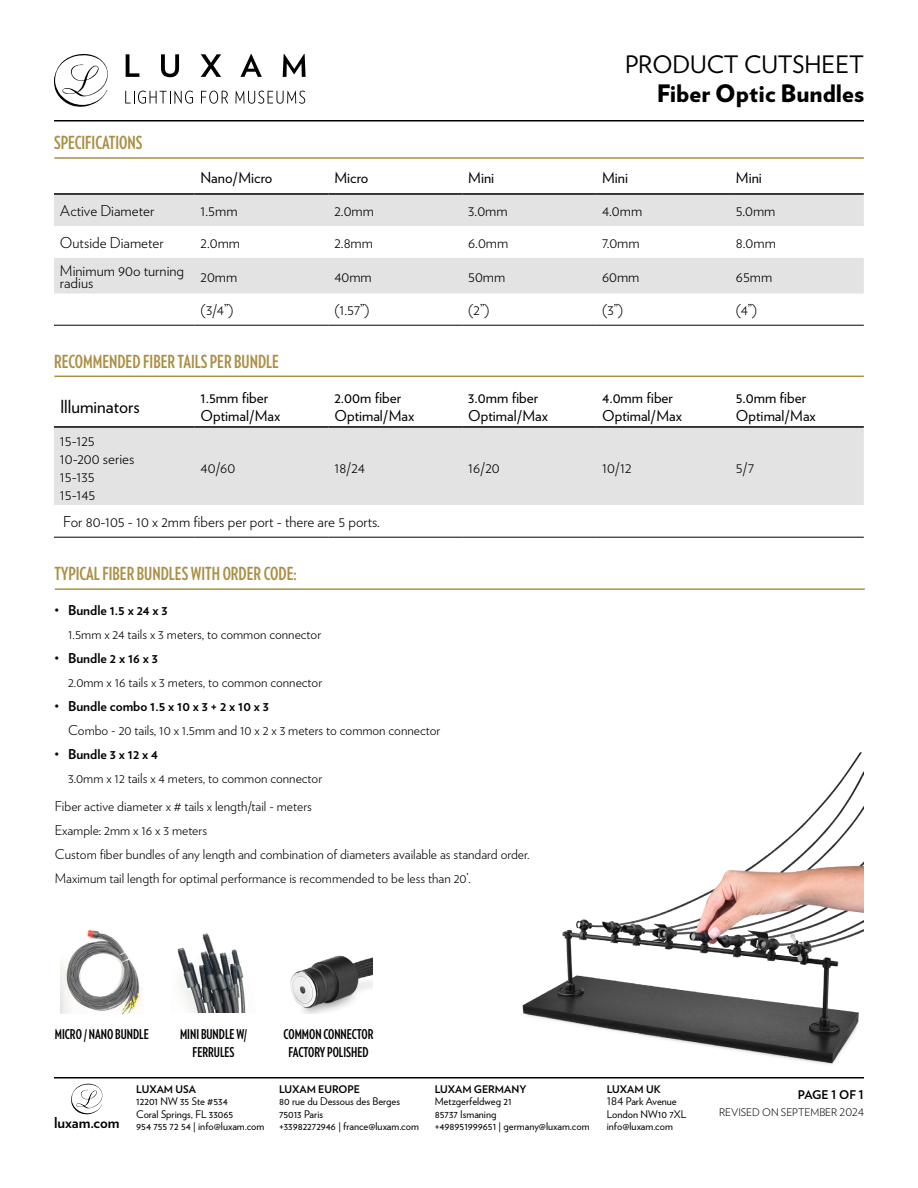
<style>
.page{position:relative;width:918px;height:1188px;background:#fff}
.page>*{position:absolute;margin:0;border:0;box-sizing:border-box;transform-origin:0 0}
.t1{font:900 24px "Verlag";color:#000}
.t2{font:24px "Verlag";color:#000}
.t3{font:700 18px "Verlag Compressed";color:#aa8f45}
.t4{font:18px "Verlag";color:#000}
.t5{font:300 15px/18px "Verlag";color:#000}
.t6{font:15px/18px "Verlag";color:#000}
.t7{font:700 15px "Verlag";color:#000}
.t8{font:300 13.5px/24px "Verlag";color:#000}
.t9{font:700 13.5px/18px "Verlag Compressed";color:#000;text-align:center}
.t10{font:700 12px "Verlag";letter-spacing:-.015em;color:#000}
.t11{font:10.5px/12.6px "Verlag";color:#000}
.t12{font:700 10.5px "Verlag";color:#000}
.t13{font:300 10.5px "Verlag";color:#000}
.s1{font-weight:700}
</style>
<div class="page">
<svg style="left:54px;top:54px;width:54px;height:53px"></svg>
<svg style="left:126px;top:54px;width:13px;height:23px"></svg>
<svg style="left:161px;top:54px;width:18px;height:23px"></svg>
<svg style="left:201px;top:54px;width:20px;height:23px"></svg>
<svg style="left:240px;top:54px;width:22px;height:23px"></svg>
<svg style="left:283px;top:54px;width:23px;height:23px"></svg>
<svg style="left:125px;top:91px;width:68px;height:13px"></svg>
<svg style="left:201px;top:91px;width:27px;height:13px"></svg>
<svg style="left:235px;top:91px;width:70px;height:13px"></svg>
<hr style="left:54px;top:120px;width:810px;height:2px;background:#000">
<hr style="left:54px;top:1077px;width:810px;height:1px;background:#000">
<svg style="left:71px;top:1084px;width:31px;height:30px"></svg>
<hr style="left:54px;top:157px;width:810px;height:2px;background:#aa8f45">
<hr style="left:54px;top:376px;width:810px;height:1px;background:#aa8f45">
<div style="left:54px;top:195px;width:810px;height:31px;background:#e3e3e3"></div>
<svg style="left:54px;top:258px;width:810px;height:67px;fill:#e3e3e3"></svg>
<hr style="left:54px;top:193px;width:141px;height:2px;background:#000">
<hr style="left:195px;top:193px;width:133px;height:2px;background:#000">
<hr style="left:328px;top:193px;width:134px;height:2px;background:#000">
<hr style="left:462px;top:193px;width:134px;height:2px;background:#000">
<hr style="left:596px;top:193px;width:134px;height:2px;background:#000">
<hr style="left:730px;top:193px;width:134px;height:2px;background:#000">
<hr style="left:54px;top:325px;width:141px;height:1px;background:#000">
<hr style="left:195px;top:325px;width:133px;height:1px;background:#000">
<hr style="left:328px;top:325px;width:134px;height:1px;background:#000">
<hr style="left:462px;top:325px;width:134px;height:1px;background:#000">
<hr style="left:596px;top:325px;width:134px;height:1px;background:#000">
<hr style="left:730px;top:325px;width:134px;height:1px;background:#000">
<div style="left:54px;top:428px;width:810px;height:77px;background:#e3e3e3"></div>
<hr style="left:54px;top:426px;width:141px;height:2px;background:#000">
<hr style="left:195px;top:426px;width:133px;height:2px;background:#000">
<hr style="left:328px;top:426px;width:134px;height:2px;background:#000">
<hr style="left:462px;top:426px;width:134px;height:2px;background:#000">
<hr style="left:596px;top:426px;width:134px;height:2px;background:#000">
<hr style="left:730px;top:426px;width:134px;height:2px;background:#000">
<hr style="left:54px;top:537px;width:141px;height:1px;background:#000">
<hr style="left:195px;top:537px;width:133px;height:1px;background:#000">
<hr style="left:328px;top:537px;width:134px;height:1px;background:#000">
<hr style="left:462px;top:537px;width:134px;height:1px;background:#000">
<hr style="left:596px;top:537px;width:134px;height:1px;background:#000">
<hr style="left:730px;top:537px;width:134px;height:1px;background:#000">
<hr style="left:55px;top:588px;width:810px;height:2px;background:#aa8f45">
<img style="left:522px;top:752px;width:342px;height:312px">
<img style="left:60px;top:929px;width:81px;height:84px">
<img style="left:177px;top:933px;width:69px;height:80px">
<img style="left:290px;top:955px;width:82px;height:58px">
<h2 class="t3" style="left:54px;top:130px;width:90px">SPECIFICATIONS</h2>
<h1 class="t2" style="left:625px;top:47px;width:240px">PRODUCT CUTSHEET</h1>
<h1 class="t1" style="left:657px;top:74px;width:209px">Fiber Optic Bundles</h1>
<p class="t6" style="left:201px;top:167px;width:73px">Nano/Micro</p>
<p class="t6" style="left:334px;top:167px;width:36px">Micro</p>
<p class="t6" style="left:468px;top:167px;width:28px">Mini</p>
<p class="t6" style="left:602px;top:167px;width:28px">Mini</p>
<p class="t6" style="left:736px;top:167px;width:28px">Mini</p>
<p class="t5" style="left:60px;top:201px;width:96px">Active Diameter</p>
<p class="t5" style="left:201px;top:201px;width:39px">1.5mm</p>
<p class="t5" style="left:334px;top:201px;width:41px">2.0mm</p>
<p class="t5" style="left:468px;top:201px;width:41px">3.0mm</p>
<p class="t5" style="left:602px;top:201px;width:42px">4.0mm</p>
<p class="t5" style="left:736px;top:201px;width:41px">5.0mm</p>
<p class="t5" style="left:60px;top:233px;width:105px">Outside Diameter</p>
<p class="t5" style="left:201px;top:233px;width:41px">2.0mm</p>
<p class="t5" style="left:334px;top:233px;width:40px">2.8mm</p>
<p class="t5" style="left:468px;top:233px;width:42px">6.0mm</p>
<p class="t5" style="left:602px;top:233px;width:39px">7.0mm</p>
<p class="t5" style="left:736px;top:233px;width:41px">8.0mm</p>
<p class="t5" style="left:60px;top:263px;width:126px;line-height:12px">Minimum 90o turning radius</p>
<p class="t5" style="left:201px;top:266px;width:38px">20mm</p>
<p class="t5" style="left:334px;top:266px;width:39px">40mm</p>
<p class="t5" style="left:468px;top:266px;width:39px">50mm</p>
<p class="t5" style="left:602px;top:266px;width:39px">60mm</p>
<p class="t5" style="left:736px;top:266px;width:38px">65mm</p>
<p class="t5" style="left:201px;top:300px;width:34px">(3/4”)</p>
<p class="t5" style="left:334px;top:300px;width:37px">(1.57”)</p>
<p class="t5" style="left:468px;top:300px;width:23px">(2”)</p>
<p class="t5" style="left:602px;top:300px;width:23px">(3”)</p>
<p class="t5" style="left:736px;top:300px;width:23px">(4”)</p>
<h2 class="t3" style="left:54px;top:348px;width:226px">RECOMMENDED FIBER TAILS PER BUNDLE</h2>
<h2 class="t4" style="left:60px;top:393px;width:81px">Illuminators</h2>
<p class="t6" style="left:201px;top:388px;width:81px">1.5mm fiber<br>Optimal/Max</p>
<p class="t6" style="left:334px;top:388px;width:81px">2.00m fiber<br>Optimal/Max</p>
<p class="t6" style="left:468px;top:388px;width:81px">3.0mm fiber<br>Optimal/Max</p>
<p class="t6" style="left:602px;top:388px;width:81px">4.0mm fiber<br>Optimal/Max</p>
<p class="t6" style="left:736px;top:388px;width:81px">5.0mm fiber<br>Optimal/Max</p>
<p class="t5" style="left:60px;top:430px;width:76px">15-125<br>10-200 series<br>15-135<br>15-145</p>
<p class="t5" style="left:201px;top:457px;width:36px">40/60</p>
<p class="t5" style="left:334px;top:457px;width:32px">18/24</p>
<p class="t5" style="left:468px;top:457px;width:33px">16/20</p>
<p class="t5" style="left:602px;top:457px;width:31px">10/12</p>
<p class="t5" style="left:736px;top:457px;width:20px">5/7</p>
<p class="t5" style="left:63px;top:512px;width:318px">For 80-105 - 10 x 2mm fibers per port - there are 5 ports.</p>
<h2 class="t3" style="left:55px;top:561px;width:243px">TYPICAL FIBER BUNDLES WITH ORDER CODE:</h2>
<p class="t8" style="left:68px;top:597px;width:255px;text-indent:-14px">• <span class="s1">Bundle 1.5 x 24 x 3<br></span>1.5mm x 24 tails x 3 meters, to common connector</p>
<p class="t8" style="left:68px;top:645px;width:256px;text-indent:-14px">• <span class="s1">Bundle 2 x 16 x 3<br></span>2.0mm x 16 tails x 3 meters, to common connector</p>
<p class="t8" style="left:68px;top:693px;width:374px;text-indent:-14px">• <span class="s1">Bundle combo 1.5 x 10 x 3 + 2 x 10 x 3<br></span>Combo - 20 tails, 10 x 1.5mm and 10 x 2 x 3 meters to common connector</p>
<p class="t8" style="left:68px;top:741px;width:256px;text-indent:-14px">• <span class="s1">Bundle 3 x 12 x 4<br></span>3.0mm x 12 tails x 4 meters, to common connector</p>
<p class="t8" style="left:55px;top:793px;width:476px">Fiber active diameter x # tails x length/tail - meters<br>Example: 2mm x 16 x 3 meters<br>Custom fiber bundles of any length and combination of diameters available as standard order.<br>Maximum tail length for optimal performance is recommended to be less than 20’.</p>
<p class="t9" style="left:55px;top:1024px;width:95px">MICRO / NANO BUNDLE</p>
<p class="t9" style="left:180px;top:1024px;width:68px">MINI BUNDLE W/<br>FERRULES</p>
<p class="t9" style="left:284px;top:1024px;width:91px">COMMON CONNECTOR<br>FACTORY POLISHED</p>
<p class="t12" style="left:136px;top:1080px;width:61px">LUXAM USA</p>
<p class="t11" style="left:136px;top:1095px;width:130px">12201 NW 35 Ste #534<br>Coral Springs, FL 33065<br>954 755 72 54 | info@luxam.com</p>
<p class="t12" style="left:279px;top:1081px;width:83px">LUXAM EUROPE</p>
<p class="t11" style="left:279px;top:1095px;width:123px">80 rue du Dessous des Berges<br>75013 Paris</p>
<p class="t7" style="left:54px;top:1111px;width:67px">luxam.com</p>
<p class="t11" style="left:279px;top:1120px;width:141px">+33982272946 | france@luxam.com</p>
<p class="t12" style="left:435px;top:1080px;width:93px">LUXAM GERMANY</p>
<p class="t11" style="left:435px;top:1095px;width:156px">Metzgerfeldweg 21<br>85737 Ismaning<br>+498951999651 | germany@luxam.com</p>
<p class="t12" style="left:607px;top:1080px;width:55px">LUXAM UK</p>
<p class="t11" style="left:607px;top:1095px;width:81px">184 Park Avenue<br>London NW10 7XL info@luxam.com</p>
<p class="t10" style="left:798px;top:1085px;width:68px">PAGE 1 OF 1</p>
<p class="t13" style="left:719px;top:1104px;width:147px">REVISED ON SEPTEMBER 2024</p>
</div>
